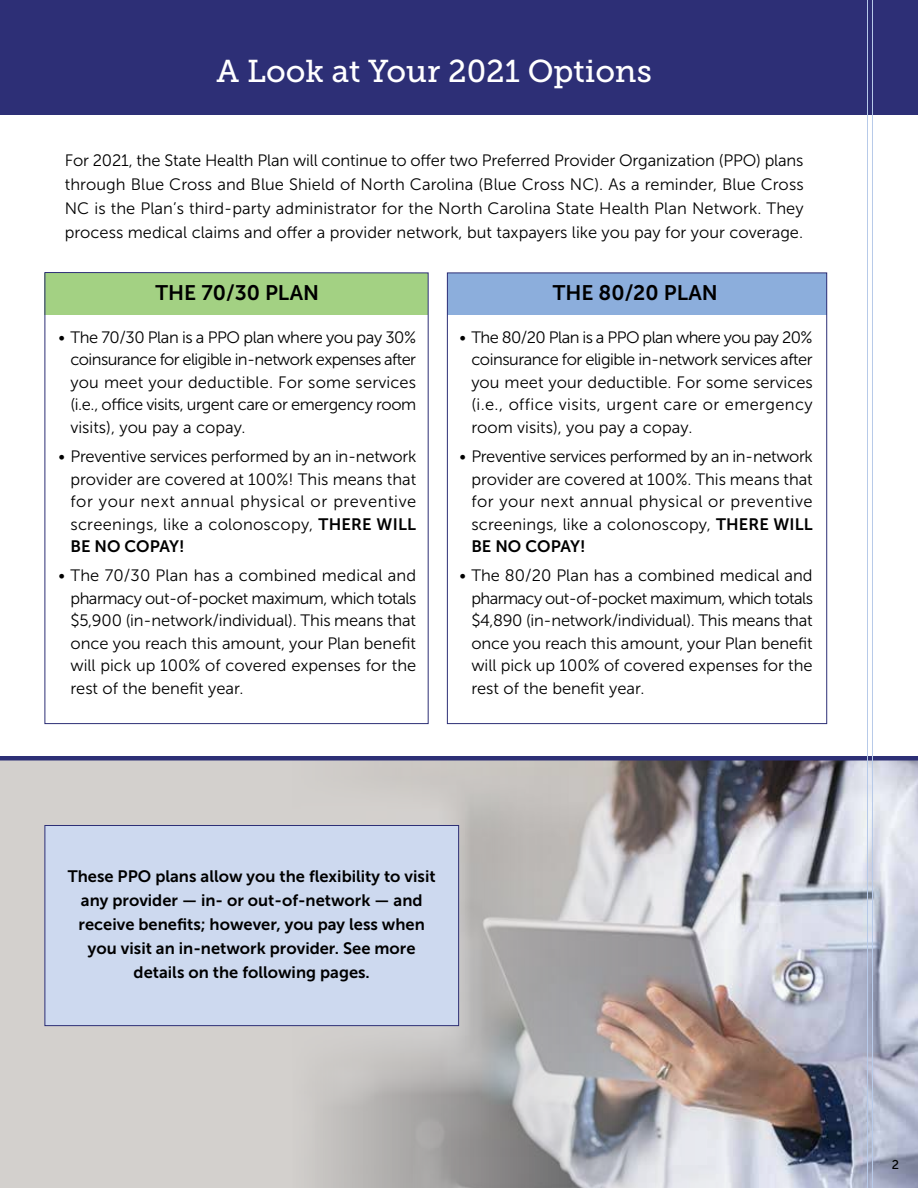
<style>
.page{position:relative;width:918px;height:1188px;background:#fff}
.page>*{position:absolute;margin:0;border:0;box-sizing:border-box;transform-origin:0 0}
.t1{font:31.5px "Museo Slab 500";color:#fff}
.t2{font:21px "Museo Sans 700";color:#000}
.t3{font:16.5px/22.5px "Museo Sans 300";color:#000;text-align:justify}
.t4{font:16.5px/24px "Museo Sans 700";color:#000;text-align:center}
.t5{font:12.75px "Museo Sans 500";color:#000}
.s1{font-family:"Museo Sans 700"}
</style>
<div class="page">
<div style="left:0;top:758px;width:918px;height:430px;background:#d3d0cd"></div>
<img style="left:293px;top:760px;width:625px;height:428px">
<div style="left:0;top:0;width:918px;height:114px;background:#2d2f76"></div>
<hr style="left:0;top:756px;width:918px;height:4px;background:#2d2f76">
<div style="left:45px;top:273px;width:383px;height:41px;background:#a3d183"></div>
<div style="left:45px;top:825px;width:414px;height:201px;background:#cdd9ef;border:1px solid #2d2f76"></div>
<div style="left:447px;top:273px;width:379px;height:41px;background:#8caedc"></div>
<hr style="left:867px;top:0;width:1px;height:1188px;background:#b7cae9">
<hr style="left:872px;top:0;width:1px;height:1188px;background:#b7cae9">
<h1 class="t1" style="left:216px;top:53px;width:437px">A Look at Your 2021 Options</h1>
<p class="t3" style="left:65px;top:148px;width:740px;line-height:24px">For 2021, the State Health Plan will continue to offer two Preferred Provider Organization (PPO) plans through Blue Cross and Blue Shield of North Carolina (Blue Cross NC). As a reminder, Blue Cross NC is the Plan’s third-party administrator for the North Carolina State Health Plan Network. They process medical claims and offer a provider network, but taxpayers like you pay for your coverage.</p>
<p class="t2" style="left:156px;top:281px;width:165px">THE 70/30 PLAN</p>
<p class="t3" style="left:70px;top:326px;width:347px;text-indent:-12px">• The 70/30 Plan is a PPO plan where you pay 30% coinsurance for eligible in-network expenses after you meet your deductible. For some services (i.e., office visits, urgent care or emergency room visits), you pay a copay.</p>
<p class="t3" style="left:70px;top:445px;width:348px;text-indent:-12px">• Preventive services performed by an in-network provider are covered at 100%! This means that for your next annual physical or preventive screenings, like a colonoscopy, <span class="s1">THERE WILL</span></p>
<p class="t4" style="left:70px;top:534px;width:116px">BE NO COPAY!</p>
<p class="t3" style="left:70px;top:565px;width:347px;text-indent:-12px">• The 70/30 Plan has a combined medical and pharmacy out-of-pocket maximum, which totals $5,900 (in-network/individual). This means that once you reach this amount, your Plan benefit will pick up 100% of covered expenses for the rest of the benefit year.</p>
<p class="t2" style="left:553px;top:281px;width:167px">THE 80/20 PLAN</p>
<p class="t3" style="left:471px;top:326px;width:343px;text-indent:-12px">• The 80/20 Plan is a PPO plan where you pay 20% coinsurance for eligible in-network services after you meet your deductible. For some services (i.e., office visits, urgent care or emergency room visits), you pay a copay.</p>
<p class="t3" style="left:471px;top:445px;width:343px;text-indent:-12px">• Preventive services performed by an in-network provider are covered at 100%. This means that for your next annual physical or preventive screenings, like a colonoscopy, <span class="s1">THERE WILL</span></p>
<p class="t4" style="left:471px;top:534px;width:116px">BE NO COPAY!</p>
<p class="t3" style="left:471px;top:565px;width:343px;text-indent:-12px">• The 80/20 Plan has a combined medical and pharmacy out-of-pocket maximum, which totals $4,890 (in-network/individual). This means that once you reach this amount, your Plan benefit will pick up 100% of covered expenses for the rest of the benefit year.</p>
<p class="t4" style="left:68px;top:864px;width:369px">These PPO plans allow you the flexibility to visit any provider — in- or out-of-network — and receive benefits; however, you pay less when you visit an in-network provider. See more details on the following pages.</p>
<p class="t5" style="left:892px;top:1157px;width:9px">2</p>
</div>
